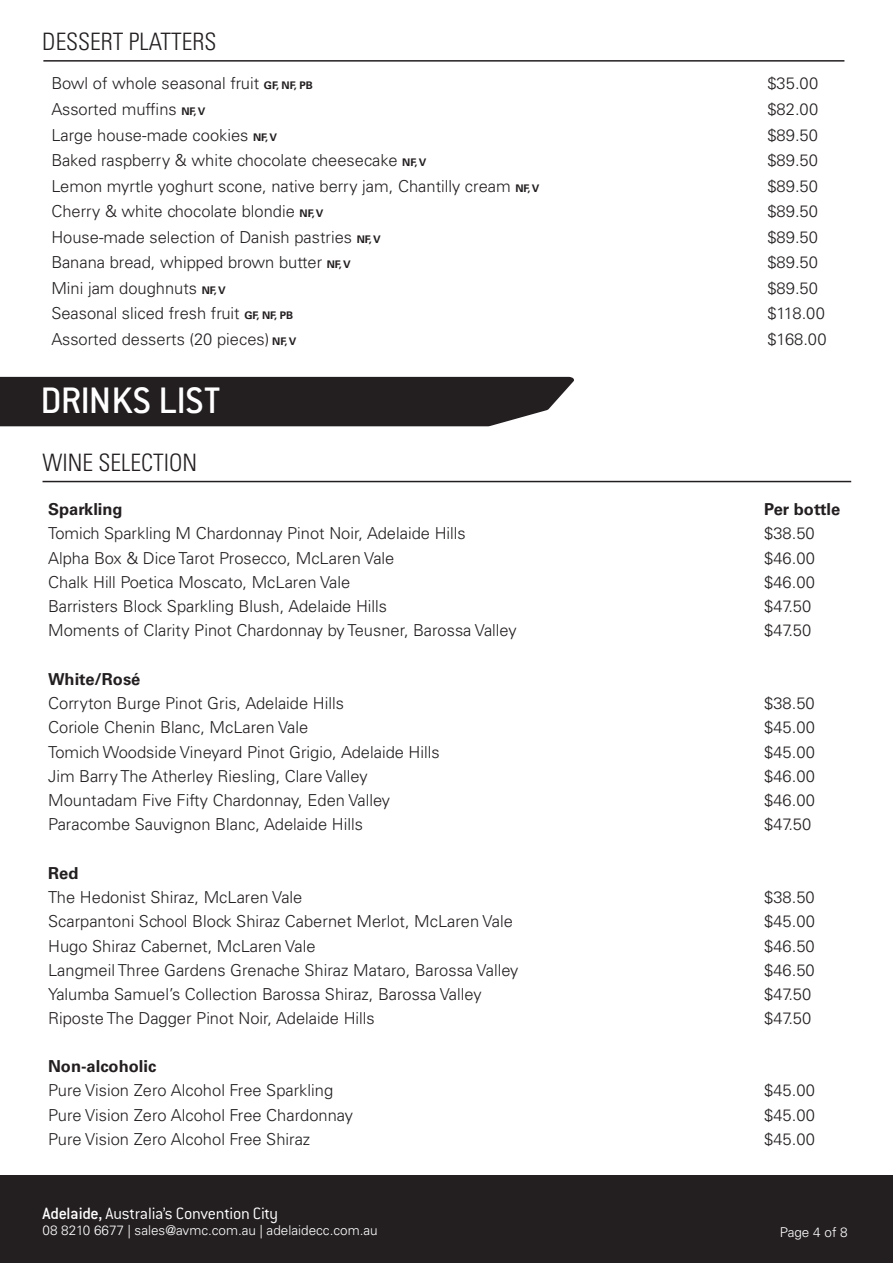
<style>
.page{position:relative;width:893px;height:1263px;background:#fff}
.page>*{position:absolute;margin:0;border:0;box-sizing:border-box;transform-origin:0 0}
.white_title_heading_L{font:500 40.5px "Conduit ITC Std";letter-spacing:-.015em;color:#fff}
.stylised_subheading_L{font:300 condensed 24px "Univers LT Std";color:#231f20}
.t1{font:300 18px "Conduit ITC Std";letter-spacing:-.015em;color:#fff}
.Table{font:300 16.5px "Univers LT Std";color:#231f20}
.Table-2{font:700 16.5px "Univers LT Std";color:#231f20}
.Table-3{font:300 16.5px "Univers LT Std";color:#231f20}
.t2{font:300 13.5px "Univers LT Std";color:#fff}
.s1{font-weight:700;font-size:10.5px}
.s2{font-weight:500}
</style>
<div class="page">
<div style="left:0;top:1176px;width:893px;height:87px;background:#231f20"></div>
<div style="left:0;top:377px;width:574px;height:49px;background:#231f20"></div>
<hr style="left:43px;top:481px;width:808px;height:1px;background:#231f20">
<hr style="left:43px;top:60px;width:801px;height:2px;background:#231f20">
<p class="stylised_subheading_L" style="left:42px;top:27px;width:176px">DESSERT PLATTERS</p>
<p class="Table" style="left:51px;top:73px;width:263px">Bowl of whole seasonal fruit <span class="s1">GF, NF, PB</span></p>
<p class="Table" style="left:767px;top:73px;width:52px">$35.00</p>
<p class="Table" style="left:51px;top:99px;width:156px">Assorted muffins <span class="s1">NF, V</span></p>
<p class="Table" style="left:767px;top:99px;width:52px">$82.00</p>
<p class="Table" style="left:51px;top:125px;width:227px">Large house-made cookies <span class="s1">NF, V</span></p>
<p class="Table" style="left:767px;top:125px;width:52px">$89.50</p>
<p class="Table" style="left:51px;top:150px;width:376px">Baked raspberry &amp; white chocolate cheesecake <span class="s1">NF, V</span></p>
<p class="Table" style="left:767px;top:150px;width:52px">$89.50</p>
<p class="Table" style="left:51px;top:176px;width:490px">Lemon myrtle yoghurt scone, native berry jam, Chantilly cream <span class="s1">NF, V</span></p>
<p class="Table" style="left:767px;top:176px;width:52px">$89.50</p>
<p class="Table" style="left:51px;top:201px;width:274px">Cherry &amp; white chocolate blondie <span class="s1">NF, V</span></p>
<p class="Table" style="left:767px;top:201px;width:52px">$89.50</p>
<p class="Table" style="left:51px;top:227px;width:331px">House-made selection of Danish pastries <span class="s1">NF, V</span></p>
<p class="Table" style="left:767px;top:227px;width:52px">$89.50</p>
<p class="Table" style="left:51px;top:252px;width:301px">Banana bread, whipped brown butter <span class="s1">NF, V</span></p>
<p class="Table" style="left:767px;top:252px;width:52px">$89.50</p>
<p class="Table" style="left:51px;top:278px;width:176px">Mini jam doughnuts <span class="s1">NF, V</span></p>
<p class="Table" style="left:767px;top:278px;width:52px">$89.50</p>
<p class="Table" style="left:51px;top:303px;width:243px">Seasonal sliced fresh fruit <span class="s1">GF, NF, PB</span></p>
<p class="Table" style="left:767px;top:303px;width:59px">$118.00</p>
<p class="Table" style="left:51px;top:329px;width:246px">Assorted desserts (20 pieces) <span class="s1">NF, V</span></p>
<p class="Table-3" style="left:767px;top:329px;width:61px">$168.00</p>
<p class="white_title_heading_L" style="left:41px;top:376px;width:181px">DRINKS LIST</p>
<p class="stylised_subheading_L" style="left:43px;top:448px;width:156px">WINE SELECTION</p>
<p class="Table-2" style="left:48px;top:500px;width:76px">Sparkling</p>
<p class="Table-2" style="left:764px;top:500px;width:77px">Per bottle</p>
<p class="Table" style="left:48px;top:524px;width:419px">Tomich Sparkling M Chardonnay Pinot Noir, Adelaide Hills</p>
<p class="Table" style="left:764px;top:524px;width:52px">$38.50</p>
<p class="Table" style="left:48px;top:548px;width:348px">Alpha Box &amp; Dice Tarot Prosecco, McLaren Vale</p>
<p class="Table" style="left:764px;top:548px;width:52px">$46.00</p>
<p class="Table" style="left:48px;top:572px;width:304px">Chalk Hill Poetica Moscato, McLaren Vale</p>
<p class="Table" style="left:764px;top:572px;width:52px">$46.00</p>
<p class="Table" style="left:48px;top:596px;width:340px">Barristers Block Sparkling Blush, Adelaide Hills</p>
<p class="Table" style="left:764px;top:596px;width:48px">$47.50</p>
<p class="Table" style="left:48px;top:621px;width:470px">Moments of Clarity Pinot Chardonnay by Teusner, Barossa Valley</p>
<p class="Table" style="left:764px;top:621px;width:48px">$47.50</p>
<p class="Table-2" style="left:48px;top:669px;width:94px">White/Rosé</p>
<p class="Table" style="left:48px;top:693px;width:297px">Corryton Burge Pinot Gris, Adelaide Hills</p>
<p class="Table" style="left:764px;top:693px;width:52px">$38.50</p>
<p class="Table" style="left:48px;top:718px;width:262px">Coriole Chenin Blanc, McLaren Vale</p>
<p class="Table" style="left:764px;top:718px;width:52px">$45.00</p>
<p class="Table" style="left:48px;top:742px;width:393px">Tomich Woodside Vineyard Pinot Grigio, Adelaide Hills</p>
<p class="Table" style="left:764px;top:742px;width:52px">$45.00</p>
<p class="Table" style="left:48px;top:766px;width:321px">Jim Barry The Atherley Riesling, Clare Valley</p>
<p class="Table" style="left:764px;top:766px;width:52px">$46.00</p>
<p class="Table" style="left:48px;top:790px;width:344px">Mountadam Five Fifty Chardonnay, Eden Valley</p>
<p class="Table" style="left:764px;top:790px;width:52px">$46.00</p>
<p class="Table" style="left:48px;top:814px;width:316px">Paracombe Sauvignon Blanc, Adelaide Hills</p>
<p class="Table" style="left:764px;top:814px;width:48px">$47.50</p>
<p class="Table-2" style="left:48px;top:863px;width:32px">Red</p>
<p class="Table" style="left:48px;top:887px;width:256px">The Hedonist Shiraz, McLaren Vale</p>
<p class="Table" style="left:764px;top:887px;width:52px">$38.50</p>
<p class="Table" style="left:48px;top:911px;width:466px">Scarpantoni School Block Shiraz Cabernet Merlot, McLaren Vale</p>
<p class="Table" style="left:764px;top:911px;width:52px">$45.00</p>
<p class="Table" style="left:48px;top:936px;width:269px">Hugo Shiraz Cabernet, McLaren Vale</p>
<p class="Table" style="left:764px;top:936px;width:52px">$46.50</p>
<p class="Table" style="left:48px;top:960px;width:472px">Langmeil Three Gardens Grenache Shiraz Mataro, Barossa Valley</p>
<p class="Table" style="left:764px;top:960px;width:52px">$46.50</p>
<p class="Table" style="left:48px;top:984px;width:435px">Yalumba Samuel’s Collection Barossa Shiraz, Barossa Valley</p>
<p class="Table" style="left:764px;top:984px;width:48px">$47.50</p>
<p class="Table" style="left:48px;top:1008px;width:328px">Riposte The Dagger Pinot Noir, Adelaide Hills</p>
<p class="Table" style="left:764px;top:1008px;width:48px">$47.50</p>
<p class="Table-2" style="left:48px;top:1057px;width:110px">Non-alcoholic</p>
<p class="Table" style="left:48px;top:1080px;width:287px">Pure Vision Zero Alcohol Free Sparkling</p>
<p class="Table" style="left:764px;top:1080px;width:52px">$45.00</p>
<p class="Table" style="left:48px;top:1105px;width:306px">Pure Vision Zero Alcohol Free Chardonnay</p>
<p class="Table" style="left:764px;top:1105px;width:52px">$45.00</p>
<p class="Table" style="left:48px;top:1129px;width:264px">Pure Vision Zero Alcohol Free Shiraz</p>
<p class="Table" style="left:764px;top:1129px;width:52px">$45.00</p>
<p class="t1" style="left:43px;top:1202px;width:237px"><span class="s2">Adelaide,</span> Australia’s Convention City</p>
<p class="t2" style="left:43px;top:1222px;width:337px">08 8210 6677 | sales@avmc.com.au | adelaidecc.com.au</p>
<p class="t2" style="left:780px;top:1224px;width:69px">Page 4 of 8</p>
</div>
